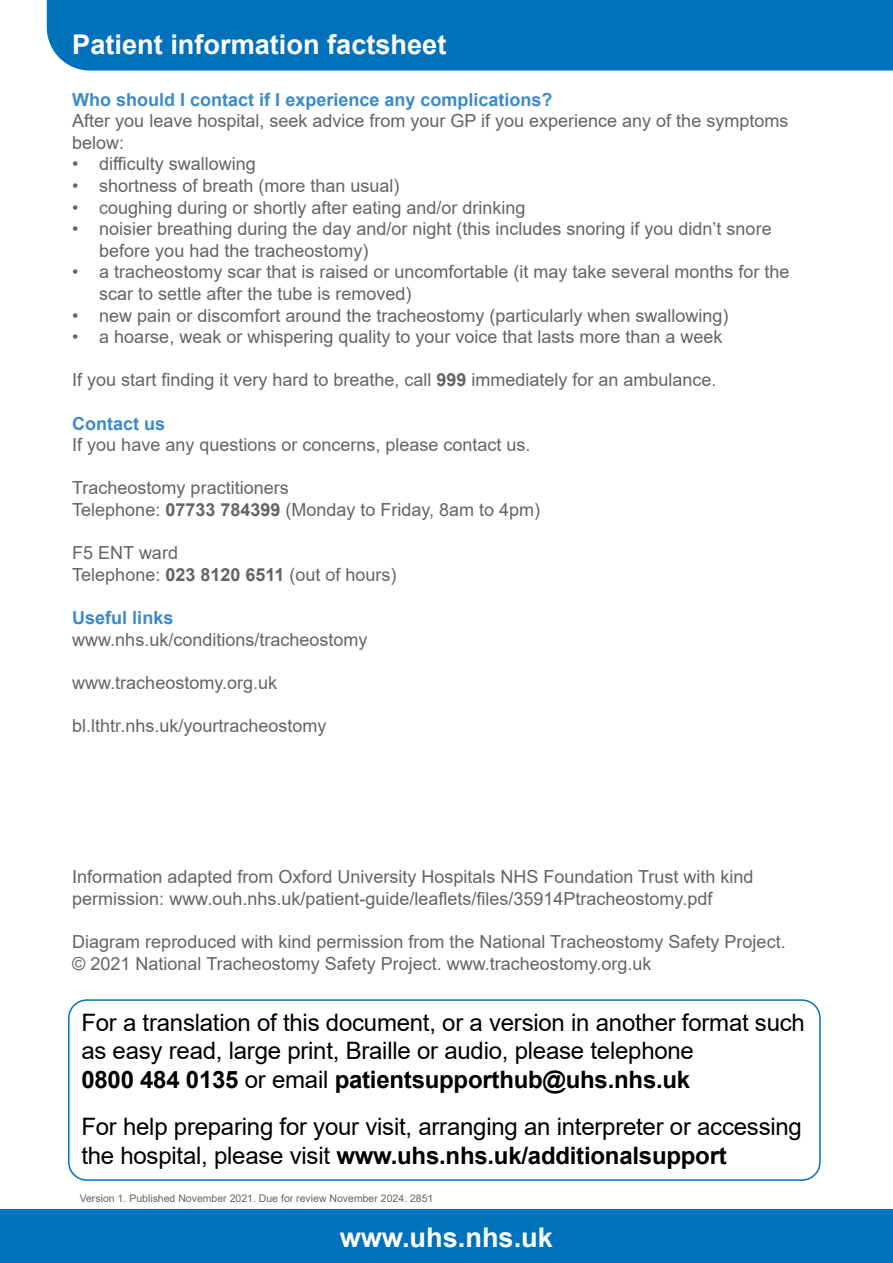
<style>
.page{position:relative;width:893px;height:1263px;background:#fff}
.page>*{position:absolute;margin:0;border:0;box-sizing:border-box;transform-origin:0 0}
.t1{font:700 27.15px "Arial";color:#fff}
.t2{font:24px/28.8px "Arial";letter-spacing:-.01em;color:#000}
.t3{font:18px/21.6px "Arial";color:#636466}
.t4{font:700 18px "Arial";color:#3d89c9}
.t5{font:10.5px "Arial";color:#636466}
.s1{font-weight:700}
</style>
<div class="page">
<div style="left:0;top:1209px;width:893px;height:54px;background:#0072bc"></div>
<div style="left:46px;top:0;width:847px;height:71px;background:#0072bc"></div>
<div style="left:68px;top:999px;width:753px;height:182px;border:2px solid #0072bc;border-radius:18px"></div>
<h1 class="t1" style="left:72px;top:25px;width:376px">Patient information factsheet</h1>
<p class="t4" style="left:72px;top:87px;width:482px">Who should I contact if I experience any complications?</p>
<p class="t3" style="left:72px;top:110px;width:718px">After you leave hospital, seek advice from your GP if you experience any of the symptoms below:</p>
<p class="t3" style="left:72px;top:153px;width:185px">• difficulty swallowing</p>
<p class="t3" style="left:72px;top:175px;width:329px">• shortness of breath (more than usual)</p>
<p class="t3" style="left:72px;top:196px;width:455px">• coughing during or shortly after eating and/or drinking</p>
<p class="t3" style="left:99px;top:218px;width:674px;text-indent:-27px">• noisier breathing during the day and/or night (this includes snoring if you didn’t snore before you had the tracheostomy)</p>
<p class="t3" style="left:99px;top:261px;width:692px;text-indent:-27px">• a tracheostomy scar that is raised or uncomfortable (it may take several months for the scar to settle after the tube is removed)</p>
<p class="t3" style="left:72px;top:304px;width:658px">• new pain or discomfort around the tracheostomy (particularly when swallowing)</p>
<p class="t3" style="left:72px;top:326px;width:652px">• a hoarse, weak or whispering quality to your voice that lasts more than a week</p>
<p class="t3" style="left:72px;top:369px;width:646px">If you start finding it very hard to breathe, call <span class="s1">999</span> immediately for an ambulance.</p>
<p class="t4" style="left:72px;top:411px;width:95px">Contact us</p>
<p class="t3" style="left:72px;top:434px;width:460px">If you have any questions or concerns, please contact us.</p>
<p class="t3" style="left:72px;top:477px;width:469px">Tracheostomy practitioners<br>Telephone: <span class="s1">07733 784399</span> (Monday to Friday, 8am to 4pm)</p>
<p class="t3" style="left:72px;top:542px;width:326px">F5 ENT ward<br>Telephone: <span class="s1">023 8120 6511</span> (out of hours)</p>
<p class="t4" style="left:72px;top:605px;width:103px">Useful links</p>
<p class="t3" style="left:72px;top:628px;width:297px">www.nhs.uk/conditions/tracheostomy</p>
<p class="t3" style="left:72px;top:672px;width:206px">www.tracheostomy.org.uk</p>
<p class="t3" style="left:72px;top:715px;width:256px">bl.lthtr.nhs.uk/yourtracheostomy</p>
<p class="t3" style="left:72px;top:866px;width:683px">Information adapted from Oxford University Hospitals NHS Foundation Trust with kind permission: www.ouh.nhs.uk/patient-guide/leaflets/files/35914Ptracheostomy.pdf</p>
<p class="t3" style="left:72px;top:931px;width:715px">Diagram reproduced with kind permission from the National Tracheostomy Safety Project. © 2021 National Tracheostomy Safety Project. www.tracheostomy.org.uk</p>
<h2 class="t2" style="left:81px;top:1008px;width:725px">For a translation of this document, or a version in another format such as easy read, large print, Braille or audio, please telephone<br><span class="s1">0800 484 0135</span> or email <span class="s1">patientsupporthub@uhs.nhs.uk</span></h2>
<h2 class="t2" style="left:81px;top:1112px;width:722px">For help preparing for your visit, arranging an interpreter or accessing the hospital, please visit <span class="s1">www.uhs.nhs.uk/additionalsupport</span></h2>
<p class="t5" style="left:80px;top:1190px;width:355px">Version 1. Published November 2021. Due for review November 2024. 2851</p>
<h1 class="t1" style="left:340px;top:1218px;width:215px">www.uhs.nhs.uk</h1>
</div>
